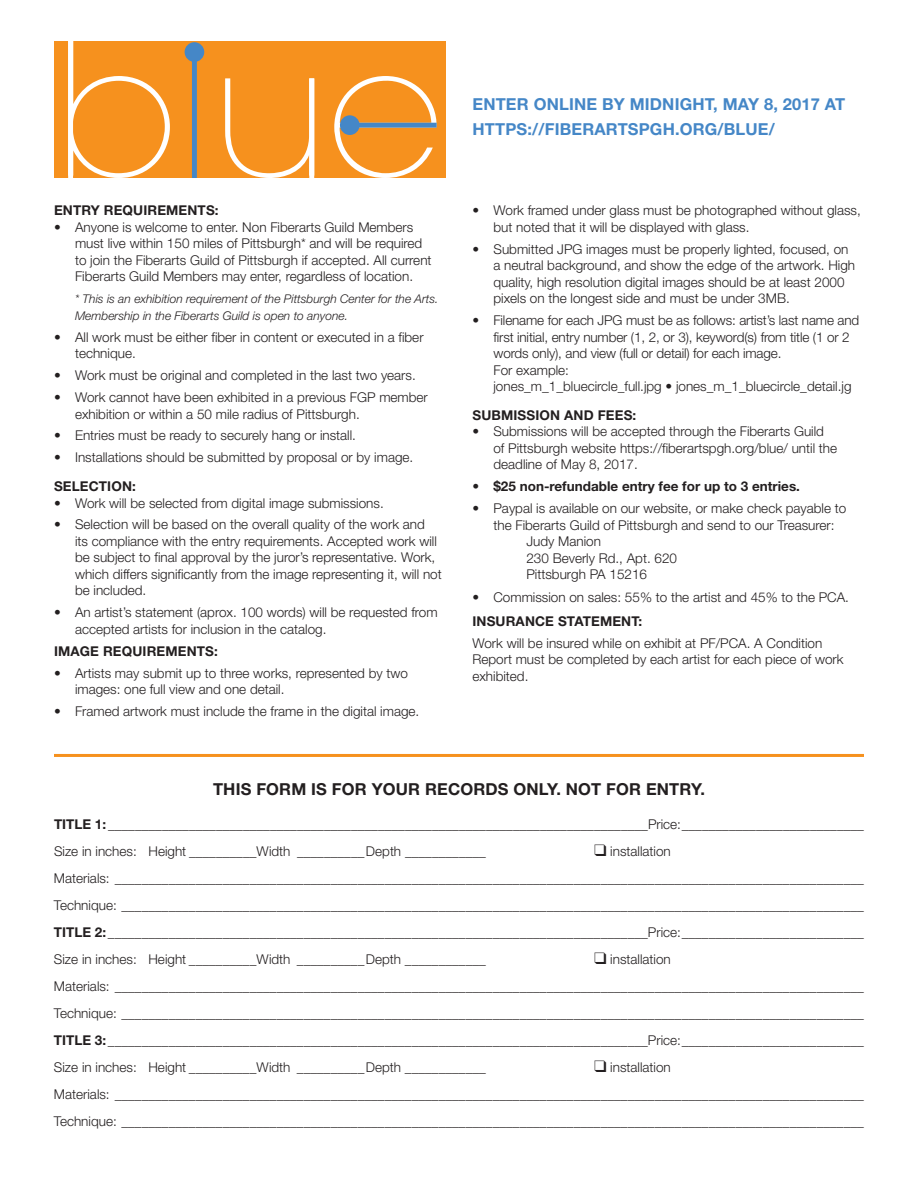
<style>
.page{position:relative;width:918px;height:1188px;background:#fff}
.page>*{position:absolute;margin:0;border:0;box-sizing:border-box;transform-origin:0 0}
.t1{font:700 16.5px "Helvetica Neue";letter-spacing:.01em;color:#4587c7}
.t2{font:700 16.5px "Helvetica Neue";color:#231f20}
.t3{font:300 13.5px/16.5px "Helvetica Neue";color:#231f20}
.t4{font:700 13.5px "Helvetica Neue";letter-spacing:.01em;color:#231f20}
.t5{font:italic 300 12px/16.5px "Helvetica Neue";color:#231f20}
.s1{font-weight:300}
.s2{font-weight:700}
</style>
<div class="page">
<div style="left:54px;top:41px;width:392px;height:137px;background:#f6911e"></div>
<svg style="left:73px;top:41px;width:364px;height:137px"></svg>
<div style="left:350px;top:123px;width:87px;height:5px;background:#4587c7"></div>
<div style="left:340px;top:115px;width:20px;height:20px;background:#4587c7;border-radius:50%"></div>
<div style="left:192px;top:52px;width:5px;height:126px;background:#4587c7"></div>
<div style="left:185px;top:42px;width:19px;height:20px;background:#4587c7;border-radius:50%"></div>
<div style="left:68px;top:38px;width:5px;height:142px;background:#fff"></div>
<div style="left:309px;top:78px;width:5px;height:105px;background:#fff"></div>
<hr style="left:54px;top:754px;width:810px;height:3px;background:#f6911e">
<p class="t4" style="left:54px;top:202px;width:166px">ENTRY REQUIREMENTS:</p>
<p class="t3" style="left:75px;top:219px;width:358px;text-indent:-21px">• Anyone is welcome to enter. Non Fiberarts Guild Members must live within 150 miles of Pittsburgh* and will be required to join the Fiberarts Guild of Pittsburgh if accepted. All current Fiberarts Guild Members may enter, regardless of location.</p>
<p class="t5" style="left:75px;top:291px;width:365px">* This is an exhibition requirement of the Pittsburgh Center for the Arts.<br>Membership in the Fiberarts Guild is open to anyone.</p>
<p class="t3" style="left:75px;top:328px;width:350px;text-indent:-21px">• All work must be either fiber in content or executed in a fiber technique.</p>
<p class="t3" style="left:54px;top:367px;width:363px">• Work must be original and completed in the last two years.</p>
<p class="t3" style="left:75px;top:389px;width:354px;text-indent:-21px">• Work cannot have been exhibited in a previous FGP member exhibition or within a 50 mile radius of Pittsburgh.</p>
<p class="t3" style="left:54px;top:427px;width:304px">• Entries must be ready to securely hang or install.</p>
<p class="t3" style="left:54px;top:449px;width:361px">• Installations should be submitted by proposal or by image.</p>
<p class="t4" style="left:54px;top:478px;width:83px">SELECTION:</p>
<p class="t3" style="left:54px;top:494px;width:331px">• Work will be selected from digital image submissions.</p>
<p class="t3" style="left:75px;top:516px;width:368px;text-indent:-21px">• Selection will be based on the overall quality of the work and<br>its compliance with the entry requirements. Accepted work will be subject to final approval by the juror’s representative. Work, which differs significantly from the image representing it, will not be included.</p>
<p class="t3" style="left:75px;top:604px;width:364px;text-indent:-21px">• An artist’s statement (aprox. 100 words) will be requested from accepted artists for inclusion in the catalog.</p>
<p class="t4" style="left:54px;top:643px;width:165px">IMAGE REQUIREMENTS:</p>
<p class="t3" style="left:75px;top:664px;width:335px;text-indent:-21px">• Artists may submit up to three works, represented by two images: one full view and one detail.</p>
<p class="t3" style="left:54px;top:703px;width:367px">• Framed artwork must include the frame in the digital image.</p>
<p class="t1" style="left:472px;top:94px;width:73px">ENTER ONLIN</p>
<p class="t1" style="left:586px;top:94px;width:54px">E BY MIDNI</p>
<p class="t1" style="left:680px;top:94px;width:56px">GHT, MAY</p>
<p class="t1" style="left:764px;top:94px;width:73px">8, 2017 AT</p>
<p class="t1" style="left:473px;top:119px;width:12px">HTTPS</p>
<p class="t1" style="left:527px;top:119px;width:67px">://FIB ERARTSP</p>
<p class="t1" style="left:650px;top:119px;width:86px">GH.ORG/BLU</p>
<p class="t1" style="left:758px;top:119px;width:18px">E/</p>
<p class="t3" style="left:494px;top:202px;width:369px;text-indent:-21px">• Work framed under glass must be photographed without glass, but noted that it will be displayed with glass.</p>
<p class="t3" style="left:494px;top:241px;width:363px;text-indent:-21px">• Submitted JPG images must be properly lighted, focused, on a neutral background, and show the edge of the artwork. High quality, high resolution digital images should be at least 2000 pixels on the longest side and must be under 3MB.</p>
<p class="t3" style="left:493px;top:312px;width:367px;text-indent:-21px">• Filename for each JPG must be as follows: artist’s last name and first initial, entry number (1, 2, or 3), keyword(s) from title (1 or 2 words only), and view (full or detail) for each image.<br>For example:<br>jones_m_1_bluecircle_full.jpg • jones_m_1_bluecircle_detail.jg</p>
<p class="t4" style="left:472px;top:407px;width:135px">SUBMISSION AND FEE</p>
<p class="t4" style="left:624px;top:407px;width:14px">S:</p>
<p class="t3" style="left:493px;top:423px;width:345px;text-indent:-21px">• Submissions will be accepted through the Fiberarts Guild of Pittsburgh website https://fiberartspgh.org/blue/ until the deadline of May 8, 2017.</p>
<p class="t4" style="left:472px;top:478px;width:329px"><span class="s1">•</span> $25 NON-REFUNDABLE ENTRY FEE FOR UP TO 3 ENTRIES.</p>
<p class="t3" style="left:472px;top:500px;width:375px">• Paypal is available on our website, or make check payable to</p>
<p class="t3" style="left:493px;top:516px;width:343px">the Fiberarts Guild of Pittsburgh and send to our Treasurer:</p>
<p class="t3" style="left:526px;top:533px;width:76px">Judy Manion</p>
<p class="t3" style="left:526px;top:549px;width:152px">230 Beverly Rd., Apt. 620</p>
<p class="t3" style="left:526px;top:566px;width:122px">Pittsburgh PA 15216</p>
<p class="t3" style="left:472px;top:589px;width:378px">• Commission on sales: 55% to the artist and 45% to the PCA.</p>
<p class="t4" style="left:472px;top:613px;width:171px">INSURANCE STATEMENT:</p>
<p class="t3" style="left:472px;top:634px;width:373px">Work will be insured while on exhibit at PF/PCA. A Condition<br>Report must be completed by each artist for each piece of work exhibited.</p>
<p class="t2" style="left:213px;top:779px;width:11px">THIS</p>
<p class="t2" style="left:256px;top:779px;width:13px">FORM</p>
<p class="t2" style="left:311px;top:779px;width:33px">IS FOR</p>
<p class="t2" style="left:372px;top:779px;width:13px">YOUR</p>
<p class="t2" style="left:425px;top:779px;width:36px">RECORDS</p>
<p class="t2" style="left:514px;top:779px;width:13px">ONLY</p>
<p class="t2" style="left:556px;top:779px;width:22px">. NOT</p>
<p class="t2" style="left:606px;top:779px;width:13px">FOR</p>
<p class="t2" style="left:646px;top:779px;width:23px">ENTRY</p>
<p class="t2" style="left:700px;top:779px;width:6px">.</p>
<p class="t3" style="left:54px;top:810px;width:811px;line-height:27px"><span class="s2">TITLE 1:</span> ________________________________________________________________________________Price:___________________________<br>Size in inches: Height __________Width __________Depth ____________</p>
<p class="t3" style="left:54px;top:837px;width:811px;line-height:27px;text-indent:540px">❑ installation<br>Materials: _______________________________________________________________________________________________________________ Technique: ______________________________________________________________________________________________________________ <span class="s2">TITLE 2:</span> ________________________________________________________________________________Price:___________________________ Size in inches: Height __________Width __________Depth ____________</p>
<p class="t3" style="left:54px;top:945px;width:811px;line-height:27px;text-indent:540px">❑ installation<br>Materials: _______________________________________________________________________________________________________________ Technique: ______________________________________________________________________________________________________________ <span class="s2">TITLE 3:</span> ________________________________________________________________________________Price:___________________________ Size in inches: Height __________Width __________Depth ____________</p>
<p class="t3" style="left:54px;top:1053px;width:811px;line-height:27px;text-indent:540px">❑ installation<br>Materials: _______________________________________________________________________________________________________________<br>Technique: ______________________________________________________________________________________________________________</p>
</div>
